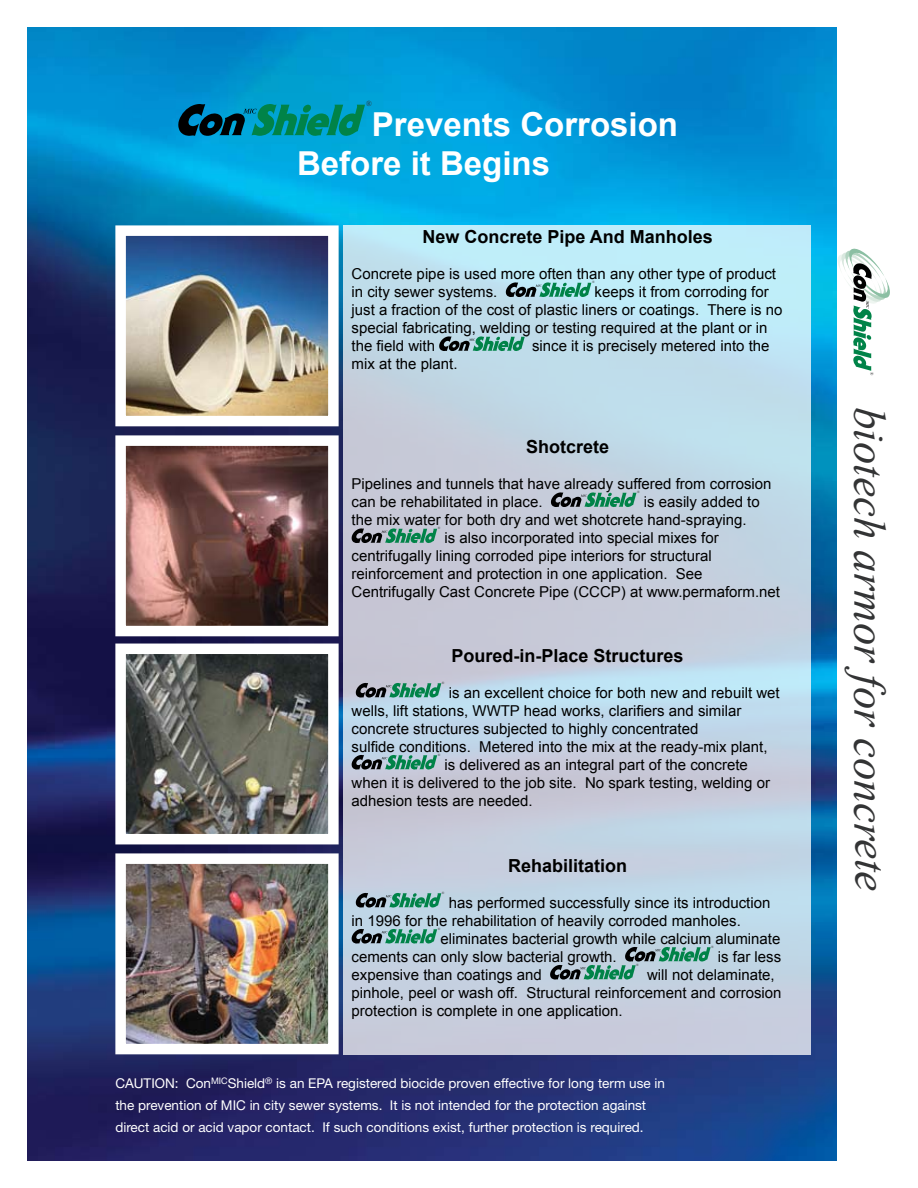
<style>
.page{position:relative;width:918px;height:1188px;background:#fff}
.page>*{position:absolute;margin:0;border:0;box-sizing:border-box;transform-origin:0 0}
.t1{font:italic 45px "Times New Roman";color:#333435}
.t2{font:700 33px/39px "Arial";color:#fff}
.t3{font:700 18px "Arial";color:#000}
.t4{font:15px/18px "Arial";color:#000}
.t5{font:13.5px/21.6px "Helvetica Neue";color:#fff}
.t6{font:7.65px "Times New Roman";color:#333435}
.t7{font:4.35px "Times New Roman";color:#333435}
.t8{font:3.45px "Times New Roman";color:#333435}
</style>
<div class="page">
<img style="left:28px;top:27px;width:809px;height:1134px">
<svg style="left:343px;top:225px;width:468px;height:830px;background:#c2d4e3"></svg>
<svg style="left:178px;top:104px;width:187px;height:33px;background:#00797f"></svg>
<img style="left:126px;top:446px;width:202px;height:179px">
<div style="left:115px;top:435px;width:224px;height:201px;border:10px solid #fff"></div>
<img style="left:126px;top:236px;width:202px;height:179px">
<div style="left:115px;top:225px;width:224px;height:201px;border:10px solid #fff"></div>
<img style="left:126px;top:655px;width:202px;height:178px">
<div style="left:115px;top:644px;width:224px;height:200px;border:10px solid #fff"></div>
<img style="left:126px;top:864px;width:202px;height:179px">
<div style="left:115px;top:853px;width:224px;height:201px;border:10px solid #fff"></div>
<svg style="left:506px;top:282px;width:85px;height:16px"></svg>
<svg style="left:439px;top:336px;width:86px;height:16px"></svg>
<svg style="left:551px;top:492px;width:85px;height:16px"></svg>
<svg style="left:352px;top:528px;width:85px;height:16px"></svg>
<svg style="left:356px;top:683px;width:85px;height:15px"></svg>
<svg style="left:352px;top:755px;width:85px;height:15px"></svg>
<svg style="left:356px;top:893px;width:85px;height:15px"></svg>
<svg style="left:352px;top:929px;width:85px;height:15px"></svg>
<svg style="left:550px;top:947px;width:161px;height:33px;background:#8fb1b2"></svg>
<svg style="left:836px;top:246px;width:54px;height:125px"></svg>
<p class="t6" style="left:366px;top:99px;width:7px">®</p>
<h2 class="t2" style="left:297px;top:105px;width:383px;text-indent:75px">Prevents Corrosion<br>Before it Begins</h2>
<p class="t3" style="left:422px;top:227px;width:292px">New Concrete Pipe And Manholes</p>
<p class="t4" style="left:352px;top:265px;width:426px">Concrete pipe is used more often than any other type of product in city sewer systems.</p>
<p class="t8" style="left:592px;top:280px;width:4px">®</p>
<p class="t4" style="left:352px;top:283px;width:432px;text-indent:243px">keeps it from corroding for just a fraction of the cost of plastic liners or coatings. There is no special fabricating, welding or testing required at the plant or in the field with</p>
<p class="t8" style="left:525px;top:334px;width:4px">®</p>
<p class="t4" style="left:532px;top:337px;width:239px">since it is precisely metered into the</p>
<p class="t4" style="left:352px;top:355px;width:107px">mix at the plant.</p>
<p class="t3" style="left:526px;top:437px;width:85px">Shotcrete</p>
<p class="t4" style="left:352px;top:475px;width:421px">Pipelines and tunnels that have already suffered from corrosion can be rehabilitated in place.</p>
<p class="t8" style="left:637px;top:490px;width:4px">®</p>
<p class="t4" style="left:352px;top:493px;width:410px;text-indent:292px">is easily added to the mix water for both dry and wet shotcrete hand-spraying.</p>
<p class="t8" style="left:438px;top:526px;width:4px">®</p>
<p class="t4" style="left:352px;top:529px;width:430px;text-indent:93px">is also incorporated into special mixes for centrifugally lining corroded pipe interiors for structural reinforcement and protection in one application. See Centrifugally Cast Concrete Pipe (CCCP) at www.permaform.net</p>
<p class="t3" style="left:452px;top:645px;width:234px">Poured-in-Place Structures</p>
<p class="t8" style="left:442px;top:681px;width:4px">®</p>
<p class="t4" style="left:352px;top:683px;width:430px;text-indent:97px">is an excellent choice for both new and rebuilt wet wells, lift stations, WWTP head works, clarifiers and similar concrete structures subjected to highly concentrated<br>sulfide conditions. Metered into the mix at the ready-mix plant,</p>
<p class="t8" style="left:438px;top:753px;width:4px">®</p>
<p class="t4" style="left:352px;top:755px;width:420px;text-indent:93px">is delivered as an integral part of the concrete when it is delivered to the job site. No spark testing, welding or adhesion tests are needed.</p>
<p class="t3" style="left:508px;top:855px;width:121px">Rehabilitation</p>
<p class="t8" style="left:442px;top:891px;width:4px">®</p>
<p class="t4" style="left:352px;top:893px;width:420px;text-indent:97px">has performed successfully since its introduction in 1996 for the rehabilitation of heavily corroded manholes.</p>
<p class="t8" style="left:438px;top:927px;width:4px">®</p>
<p class="t4" style="left:352px;top:929px;width:430px;text-indent:89px">eliminates bacterial growth while calcium aluminate cements can only slow bacterial growth.</p>
<p class="t8" style="left:711px;top:945px;width:4px">®</p>
<p class="t4" style="left:718px;top:947px;width:65px">is far less</p>
<p class="t8" style="left:636px;top:963px;width:4px">®</p>
<p class="t4" style="left:352px;top:965px;width:431px;text-indent:296px">will not delaminate, pinhole, peel or wash off. Structural reinforcement and corrosion protection is complete in one application.</p>
<p class="t4" style="left:352px;top:965px;width:192px">expensive than coatings and</p>
<p class="t5" style="left:115px;top:1073px;width:551px">CAUTION: Con<sup>MIC</sup>Shield<sup>®</sup> is an EPA registered biocide proven effective for long term use in the prevention of MIC in city sewer systems. It is not intended for the protection against direct acid or acid vapor contact. If such conditions exist, further protection is required.</p>
<p class="t7" style="left:874px;top:372px;width:5px;rotate:90deg">®</p>
<h1 class="t1" style="left:895px;top:407px;width:486px;rotate:90deg">biotech armor for concrete</h1>
</div>
